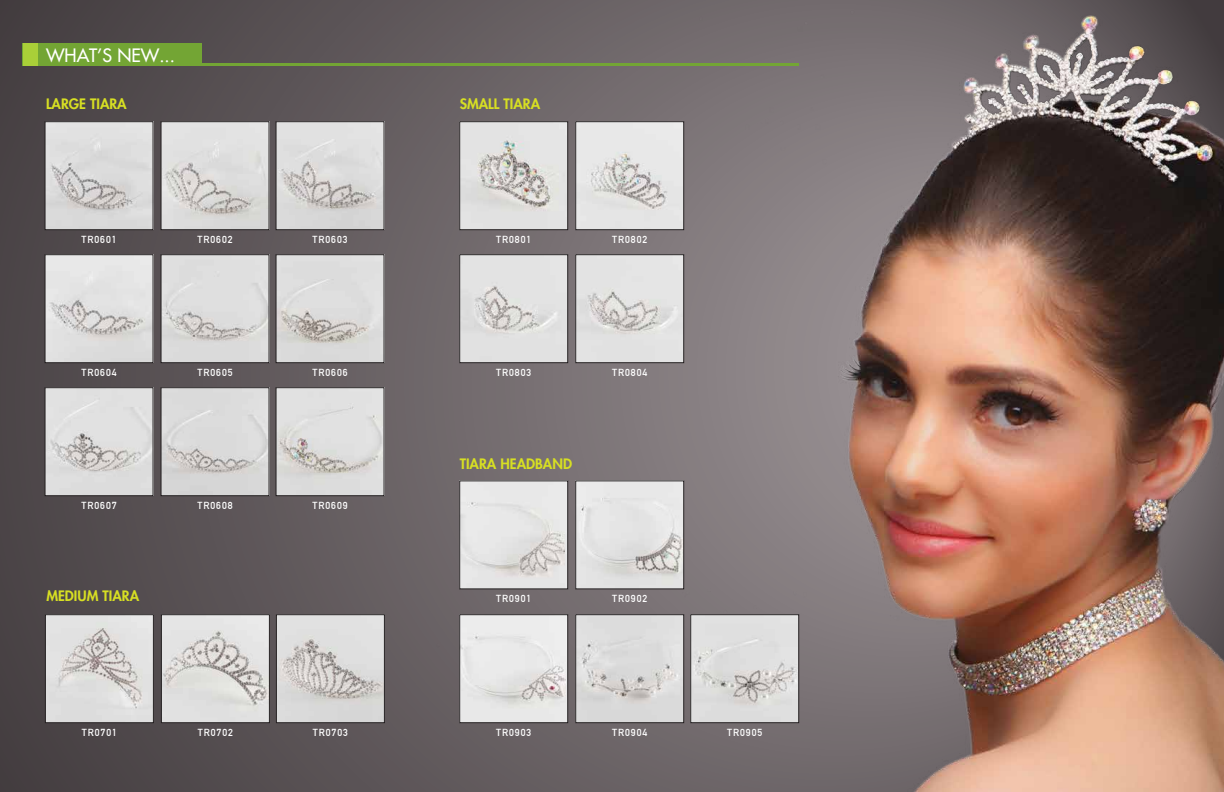
<style>
.page{position:relative;width:1224px;height:792px;background:#4b4547}
.page>*{position:absolute;margin:0;border:0;box-sizing:border-box;transform-origin:0 0}
.t1{font:500 18px "Futura Std";color:#fff}
.t2{font:800 14px "Futura Std";color:#d7df23}
.t3{font:700 10px "DIN Alternate";letter-spacing:.1em;color:#fff}
</style>
<div class="page">
<img style="left:112px;top:0;width:1112px;height:792px">
<hr style="left:25px;top:63px;width:774px;height:2px;background:#73a534">
<div style="left:23px;top:43px;width:179px;height:22px;background:#73a534"></div>
<div style="left:23px;top:43px;width:15px;height:22px;background:#a9cf38"></div>
<img style="left:47px;top:124px;width:104px;height:104px">
<img style="left:163px;top:124px;width:104px;height:104px">
<img style="left:278px;top:124px;width:104px;height:104px">
<img style="left:47px;top:617px;width:105px;height:104px">
<div style="left:45px;top:615px;width:109px;height:108px;border:1px solid #231f20"></div>
<img style="left:163px;top:617px;width:105px;height:104px">
<div style="left:161px;top:615px;width:109px;height:108px;border:1px solid #231f20"></div>
<img style="left:278px;top:617px;width:105px;height:104px">
<div style="left:276px;top:615px;width:109px;height:108px;border:1px solid #231f20"></div>
<img style="left:47px;top:257px;width:104px;height:104px">
<img style="left:163px;top:257px;width:104px;height:104px">
<img style="left:278px;top:257px;width:104px;height:104px">
<img style="left:462px;top:483px;width:104px;height:104px">
<img style="left:578px;top:483px;width:104px;height:104px">
<img style="left:462px;top:617px;width:104px;height:104px">
<div style="left:460px;top:615px;width:108px;height:108px;border:1px solid #231f20"></div>
<img style="left:578px;top:617px;width:104px;height:104px">
<div style="left:576px;top:615px;width:108px;height:108px;border:1px solid #231f20"></div>
<img style="left:693px;top:617px;width:104px;height:104px">
<div style="left:691px;top:615px;width:108px;height:108px;border:1px solid #231f20"></div>
<img style="left:47px;top:390px;width:104px;height:104px">
<img style="left:163px;top:390px;width:104px;height:104px">
<img style="left:278px;top:390px;width:104px;height:104px">
<img style="left:462px;top:124px;width:104px;height:104px">
<div style="left:460px;top:122px;width:108px;height:108px;border:1px solid #231f20"></div>
<img style="left:578px;top:124px;width:104px;height:104px">
<div style="left:576px;top:122px;width:108px;height:108px;border:1px solid #231f20"></div>
<img style="left:462px;top:257px;width:104px;height:104px">
<div style="left:460px;top:255px;width:108px;height:108px;border:1px solid #231f20"></div>
<img style="left:578px;top:257px;width:104px;height:104px">
<div style="left:576px;top:255px;width:108px;height:108px;border:1px solid #231f20"></div>
<h1 class="t1" style="left:46px;top:44px;width:130px">WHAT’S NEW...</h1>
<h2 class="t2" style="left:46px;top:95px;width:82px">LARGE TIARA</h2>
<h2 class="t2" style="left:460px;top:95px;width:82px">SMALL TIARA</h2>
<p class="t3" style="left:81px;top:232px;width:37px">TR0601</p>
<p class="t3" style="left:197px;top:232px;width:37px">TR0602</p>
<p class="t3" style="left:312px;top:232px;width:37px">TR0603</p>
<p class="t3" style="left:496px;top:232px;width:37px">TR0801</p>
<p class="t3" style="left:612px;top:232px;width:37px">TR0802</p>
<p class="t3" style="left:81px;top:365px;width:37px">TR0604</p>
<p class="t3" style="left:197px;top:365px;width:37px">TR0605</p>
<p class="t3" style="left:312px;top:365px;width:37px">TR0606</p>
<p class="t3" style="left:496px;top:365px;width:37px">TR0803</p>
<p class="t3" style="left:612px;top:365px;width:37px">TR0804</p>
<h2 class="t2" style="left:460px;top:455px;width:114px">TIARA HEADBAND</h2>
<p class="t3" style="left:81px;top:498px;width:37px">TR0607</p>
<p class="t3" style="left:197px;top:498px;width:37px">TR0608</p>
<p class="t3" style="left:312px;top:498px;width:37px">TR0609</p>
<h2 class="t2" style="left:46px;top:587px;width:94px">MEDIUM TIARA</h2>
<p class="t3" style="left:496px;top:591px;width:37px">TR0901</p>
<p class="t3" style="left:612px;top:591px;width:37px">TR0902</p>
<p class="t3" style="left:82px;top:725px;width:37px">TR0701</p>
<p class="t3" style="left:198px;top:725px;width:37px">TR0702</p>
<p class="t3" style="left:313px;top:725px;width:37px">TR0703</p>
<p class="t3" style="left:496px;top:725px;width:37px">TR0903</p>
<p class="t3" style="left:612px;top:725px;width:37px">TR0904</p>
<p class="t3" style="left:727px;top:725px;width:37px">TR0905</p>
</div>
